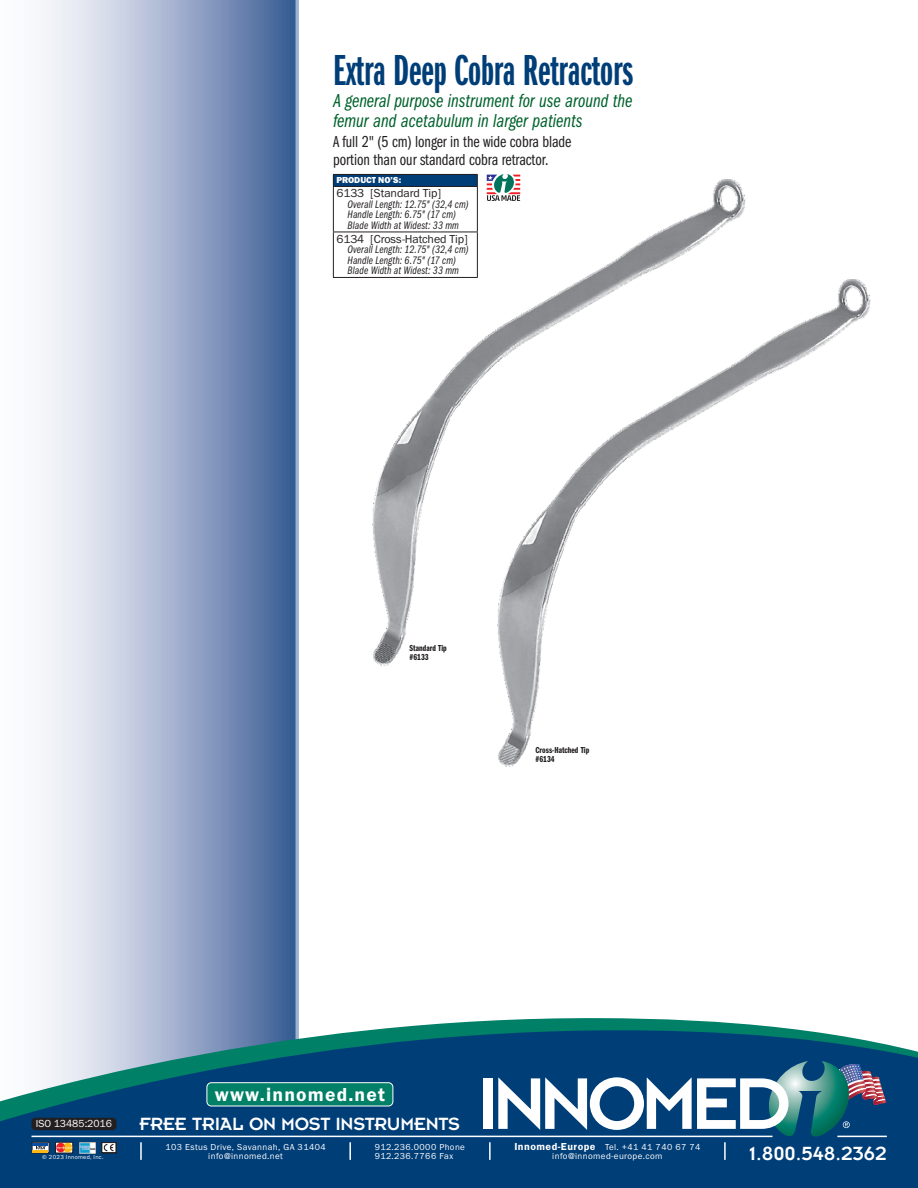
<style>
.page{position:relative;width:918px;height:1188px;background:#fff}
.page>*{position:absolute;margin:0;border:0;box-sizing:border-box;transform-origin:0 0}
.t1{font:45px "ITC Franklin Gothic Std Dm X Cp";color:#003e78}
.t2{font:21px "Insignia LT Pro";color:#fff}
.t3{font:19.5px/19.5px "ITC Franklin Gothic Std Bk Cp It";color:#00622c}
.t4{font:19.5px "Insignia LT Pro";letter-spacing:-.01em;color:#fff}
.t5{font:19.5px "Franklin Gothic URW Dem";letter-spacing:.06em;color:#fff}
.t6{font:16.5px/18px "ITC Franklin Gothic Std Bk Cp";letter-spacing:-.005em;color:#231f20}
.t7{font:12px "Franklin Gothic URW Boo";letter-spacing:-.005em;color:#231f20}
.t8{font:11.25px/10.5px "ITC Franklin Gothic Std Bk Cp It";letter-spacing:.01em;color:#231f20}
.t9{font:10.65px "Franklin Gothic URW Boo";letter-spacing:-.005em;color:#fff}
.t10{font:9px/9px "Franklin Gothic URW Boo";letter-spacing:.045em;color:#fff;text-align:center}
.t11{font:9px/9px "Franklin Gothic URW Com Dem";color:#231f20}
.t12{font:9px "Franklin Gothic URW Hea";letter-spacing:-.005em;color:#fff}
.t13{font:6px "Franklin Gothic URW Boo";letter-spacing:.045em;color:#fff}
.s1{font-family:"Franklin Gothic URW Dem";font-size:10.5px}
</style>
<div class="page">
<svg style="left:40px;top:0;width:256px;height:1018px"></svg>
<hr style="left:296px;top:0;width:2px;height:1044px;background:#cfd6e6">
<div style="left:333px;top:174px;width:144px;height:12px;background:#003e78"></div>
<hr style="left:333px;top:232px;width:145px;height:1px;background:#231f20">
<hr style="left:333px;top:277px;width:145px;height:1px;background:#231f20">
<hr style="left:333px;top:187px;width:1px;height:45px;background:#231f20">
<hr style="left:333px;top:232px;width:1px;height:45px;background:#231f20">
<hr style="left:333px;top:174px;width:145px;height:1px;background:#231f20">
<hr style="left:333px;top:186px;width:145px;height:1px;background:#231f20">
<img style="left:357px;top:174px;width:389px;height:492px">
<img style="left:482px;top:275px;width:389px;height:492px">
<svg style="left:0;top:1018px;width:918px;height:170px;fill:#003e78"></svg>
<svg style="left:32px;top:1142px;width:17px;height:11px"></svg>
<hr style="left:33px;top:1143px;width:15px;height:3px;background:#0d4da1">
<svg style="left:55px;top:1142px;width:18px;height:11px"></svg>
<img style="left:79px;top:1142px;width:17px;height:11px">
<div style="left:101px;top:1142px;width:15px;height:11px;border:1px solid #231f20"></div>
<svg style="left:104px;top:1144px;width:10px;height:7px"></svg>
<div style="left:102px;top:1142px;width:14px;height:11px;border:1px solid #231f20"></div>
<div style="left:483px;top:1078px;width:10px;height:51px;background:#fff"></div>
<svg style="left:498px;top:1061px;width:388px;height:99px"></svg>
<div style="left:32px;top:1118px;width:84px;height:12px;background:#231f20;border-radius:4px"></div>
<div style="left:207px;top:1083px;width:186px;height:23px;background:#008066;border-radius:4px"></div>
<div style="left:207px;top:1082px;width:186px;height:24px;border:1px solid #fff;border-radius:4px"></div>
<h1 class="t1" style="left:333px;top:46px;width:302px">Extra Deep Cobra Retractors</h1>
<h3 class="t3" style="left:333px;top:91px;width:301px">A general purpose instrument for use around the femur and acetabulum in larger patients</h3>
<h3 class="t6" style="left:333px;top:133px;width:240px">A full 2" (5 cm) longer in the wide cobra blade portion than our standard cobra retractor.</h3>
<p class="t12" style="left:336px;top:175px;width:67px">PRODUCT NO’S:</p>
<p class="t7" style="left:336px;top:186px;width:106px">6133 [Standard Tip]</p>
<p class="t8" style="left:348px;top:199px;width:123px">Overall Length: 12.75" (32,4 cm)<br>Handle Length: 6.75" (17 cm)<br>Blade Width at Widest: 33 mm</p>
<p class="t7" style="left:336px;top:232px;width:133px">6134 [Cross-Hatched Tip]</p>
<p class="t8" style="left:348px;top:245px;width:123px">Overall Length: 12.75" (32,4 cm)<br>Handle Length: 6.75" (17 cm)<br>Blade Width at Widest: 33 mm</p>
<p class="t11" style="left:410px;top:643px;width:39px">Standard Tip #6133</p>
<p class="t11" style="left:536px;top:745px;width:55px">Cross-Hatched Tip #6134</p>
<p class="t9" style="left:36px;top:1117px;width:78px">ISO 13485:2016</p>
<h3 class="t5" style="left:215px;top:1082px;width:172px">www.innomed.net</h3>
<h3 class="t4" style="left:140px;top:1114px;width:322px">FREE TRIAL ON MOST INSTRUMENTS</h3>
<p class="t10" style="left:166px;top:1142px;width:162px">103 Estus Drive, Savannah, GA 31404 info@innomed.net</p>
<p class="t10" style="left:375px;top:1142px;width:92px;text-align:left">912.236.0000 Phone<br>912.236.7766 Fax</p>
<p class="t10" style="left:514px;top:1142px;width:188px"><span class="s1">Innomed-Europe</span> Tel. +41 41 740 67 74</p>
<p class="t13" style="left:42px;top:1153px;width:63px">© 2023 Innomed, Inc.</p>
<p class="t10" style="left:552px;top:1151px;width:112px">info@innomed-europe.com</p>
<h2 class="t2" style="left:749px;top:1143px;width:139px">1.800.548.2362</h2>
</div>
